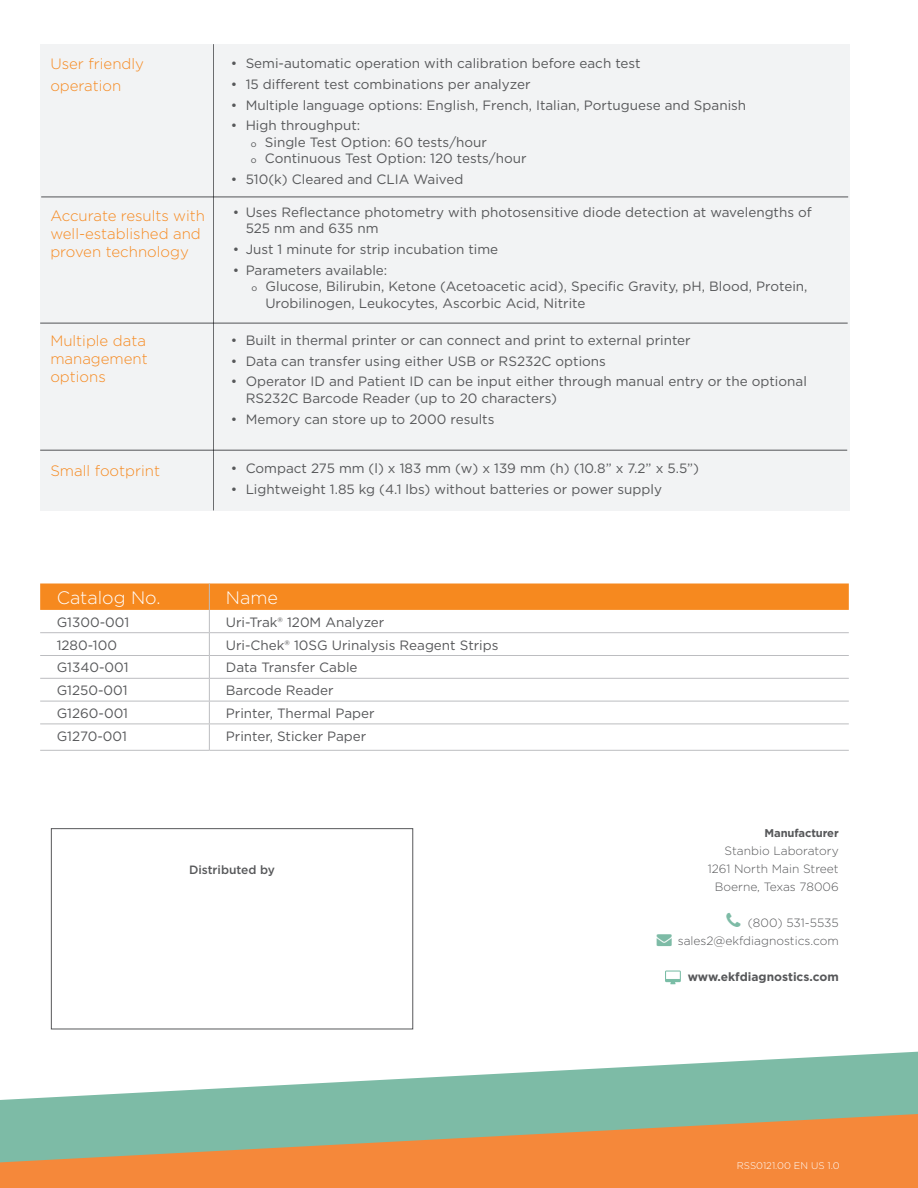
<style>
.page{position:relative;width:918px;height:1188px;background:#fff}
.page>*{position:absolute;margin:0;border:0;box-sizing:border-box;transform-origin:0 0}
.t1{font:300 18px "Gotham";color:#fff}
.t2{font:300 15px/18px "Gotham";color:#f6891f}
.t3{font:13.5px/16.5px "Gotham";color:#57585a}
.Contact_Details{font:300 12px/18px "Gotham";color:#57585a;text-align:right}
.Contact_Details-2{font:700 12px "Gotham";color:#57585a}
.t4{font:500 12px "Gotham";color:#57585a}
.Contact_Details-3{font:700 11.25px "Gotham";letter-spacing:-.01em;color:#57585a}
.t5{font:300 9.75px "Gotham";color:#fff}
.s1{font-size:9px}
.s2{color:#7dbba6}
</style>
<div class="page">
<div style="left:0;top:1162px;width:918px;height:26px;background:#f5883a"></div>
<svg style="left:0;top:1052px;width:918px;height:110px;fill:#7dbba6"></svg>
<div style="left:51px;top:828px;width:362px;height:201px;border:1px solid #57585a"></div>
<svg style="left:665px;top:971px;width:16px;height:13px"></svg>
<div style="left:40px;top:44px;width:809px;height:466px;background:#f2f3f4"></div>
<hr style="left:213px;top:44px;width:1px;height:466px;background:#57585a">
<hr style="left:41px;top:197px;width:807px;height:1px;background:#57585a">
<hr style="left:40px;top:323px;width:808px;height:1px;background:#57585a">
<hr style="left:40px;top:450px;width:807px;height:1px;background:#57585a">
<svg style="left:40px;top:584px;width:809px;height:166px"></svg>
<hr style="left:40px;top:750px;width:169px;height:1px;background:#bcbdc0">
<hr style="left:209px;top:750px;width:640px;height:1px;background:#bcbdc0">
<p class="t2" style="left:50px;top:53px;width:95px;line-height:21.6px">User friendly operation</p>
<p class="t2" style="left:50px;top:206px;width:156px">Accurate results with well-established and proven technology</p>
<p class="t3" style="left:231px;top:55px;width:411px">• Semi-automatic operation with calibration before each test</p>
<p class="t3" style="left:231px;top:76px;width:301px">• 15 different test combinations per analyzer</p>
<p class="t3" style="left:231px;top:96px;width:517px">• Multiple language options: English, French, Italian, Portuguese and Spanish</p>
<p class="t3" style="left:251px;top:117px;width:277px;text-indent:-20px">• High throughput:<br><span class="s1">o</span> Single Test Option: 60 tests/hour<br><span class="s1">o</span> Continuous Test Option: 120 tests/hour</p>
<p class="t3" style="left:231px;top:171px;width:234px">• 510(k) Cleared and CLIA Waived</p>
<p class="t3" style="left:246px;top:203px;width:568px;text-indent:-13px">• Uses Reflectance photometry with photosensitive diode detection at wavelengths of<br>525 nm and 635 nm</p>
<p class="t3" style="left:233px;top:241px;width:267px">• Just 1 minute for strip incubation time</p>
<p class="t3" style="left:233px;top:261px;width:156px">• Parameters available:</p>
<p class="t3" style="left:252px;top:278px;width:557px"><span class="s1">o</span> Glucose, Bilirubin, Ketone (Acetoacetic acid), Specific Gravity, pH, Blood, Protein,</p>
<p class="t3" style="left:265px;top:294px;width:322px">Urobilinogen, Leukocytes, Ascorbic Acid, Nitrite</p>
<p class="t2" style="left:50px;top:332px;width:99px">Multiple data management options</p>
<p class="t3" style="left:231px;top:332px;width:462px">• Built in thermal printer or can connect and print to external printer</p>
<p class="t3" style="left:231px;top:352px;width:377px">• Data can transfer using either USB or RS232C options</p>
<p class="t3" style="left:246px;top:373px;width:563px;text-indent:-15px">• Operator ID and Patient ID can be input either through manual entry or the optional<br>RS232C Barcode Reader (up to 20 characters)</p>
<p class="t3" style="left:231px;top:410px;width:265px">• Memory can store up to 2000 results</p>
<p class="t2" style="left:50px;top:461px;width:111px">Small footprint</p>
<p class="t3" style="left:231px;top:460px;width:470px">• Compact 275 mm (l) x 183 mm (w) x 139 mm (h) (10.8” x 7.2” x 5.5”)</p>
<p class="t3" style="left:231px;top:481px;width:433px">• Lightweight 1.85 kg (4.1 lbs) without batteries or power supply</p>
<p class="t1" style="left:57px;top:586px;width:105px">Catalog No.</p>
<p class="t1" style="left:226px;top:586px;width:54px">Name</p>
<p class="t3" style="left:57px;top:613px;width:74px">G1300-001</p>
<p class="t3" style="left:226px;top:613px;width:160px">Uri-Trak® 120M Analyzer</p>
<p class="t3" style="left:57px;top:636px;width:62px">1280-100</p>
<p class="t3" style="left:226px;top:636px;width:274px">Uri-Chek® 10SG Urinalysis Reagent Strips</p>
<p class="t3" style="left:57px;top:659px;width:73px">G1340-001</p>
<p class="t3" style="left:226px;top:659px;width:133px">Data Transfer Cable</p>
<p class="t3" style="left:57px;top:682px;width:72px">G1250-001</p>
<p class="t3" style="left:226px;top:682px;width:109px">Barcode Reader</p>
<p class="t3" style="left:57px;top:705px;width:73px">G1260-001</p>
<p class="t3" style="left:226px;top:705px;width:150px">Printer, Thermal Paper</p>
<p class="t3" style="left:57px;top:727px;width:72px">G1270-001</p>
<p class="t3" style="left:226px;top:727px;width:142px">Printer, Sticker Paper</p>
<p class="t4" style="left:189px;top:862px;width:88px">Distributed by</p>
<p class="Contact_Details-3" style="left:765px;top:826px;width:76px">Manufacturer</p>
<p class="Contact_Details" style="left:708px;top:842px;width:132px">Stanbio Laboratory<br>1261 North Main Street<br>Boerne, Texas 78006</p>
<p class="Contact_Details" style="left:748px;top:914px;width:92px">(800) 531-5535</p>
<p class="Contact_Details" style="left:657px;top:932px;width:184px"><span class="s2">→</span> sales2@ekfdiagnostics.com</p>
<p class="Contact_Details-2" style="left:688px;top:969px;width:153px">www.ekfdiagnostics.com</p>
<p class="t5" style="left:737px;top:1159px;width:104px">RSS0121.00 EN US 1.0</p>
</div>
